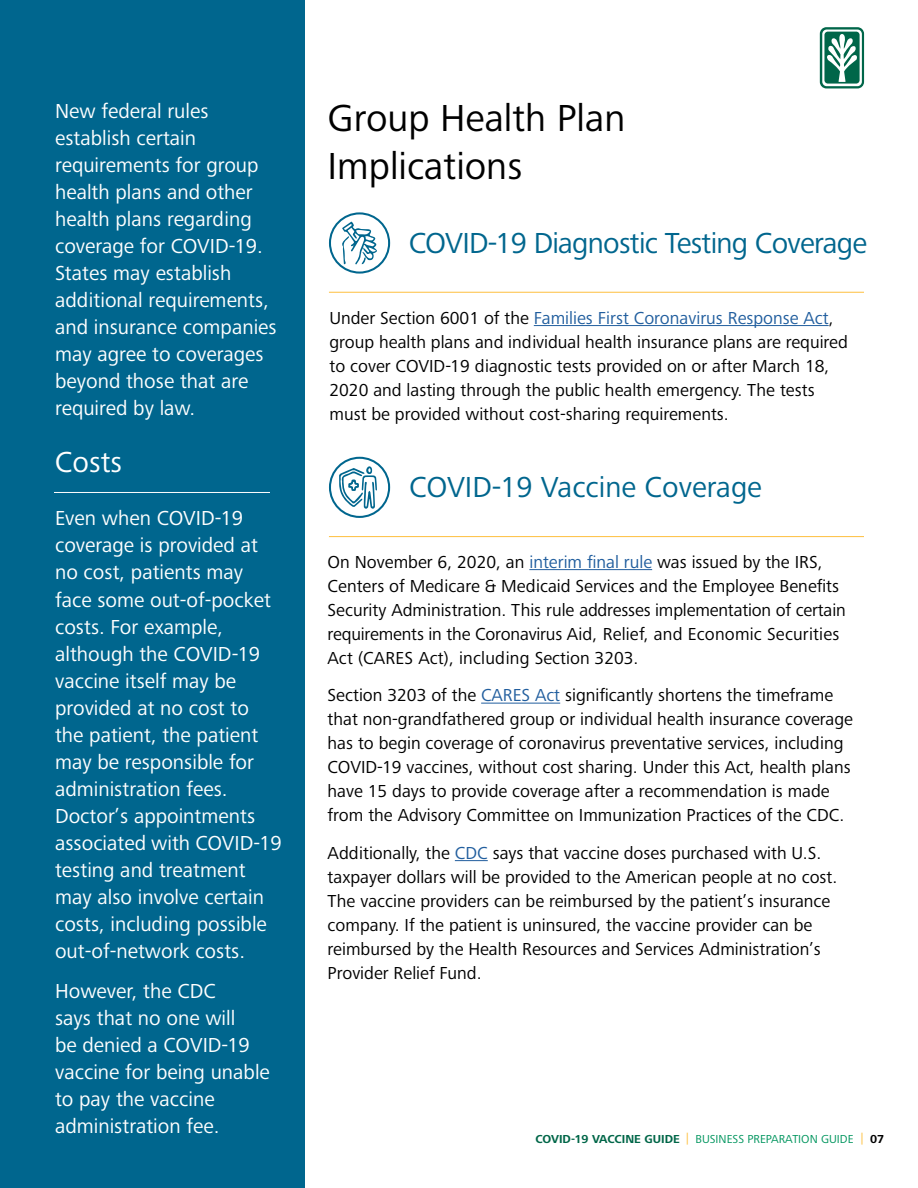
<style>
.page{position:relative;width:918px;height:1188px;background:#fff}
.page>*{position:absolute;margin:0;border:0;box-sizing:border-box;transform-origin:0 0}
.t1{font:39px/48px "Frutiger Next Pro";color:#000}
.t2{font:30px "Frutiger Next Pro";letter-spacing:-.025em;color:#00668e}
.t3{font:30px "Frutiger Next Pro";color:#00668e}
.t4{font:30px "Frutiger Next Pro";color:#fff}
.t5{font:21px/27px "Frutiger Next Pro";color:#fff}
.t6{font:18px/24px "Frutiger Next Pro";color:#000}
.t7{font:12px "Frutiger Next Pro";color:#00955e}
.s1{color:#215e9e}
.s2{font-weight:700;color:#006648}
.s3{color:#febf3e}
.s4{font-weight:700;color:#000}
</style>
<div class="page">
<div style="left:0;top:0;width:305px;height:1188px;background:#00668e"></div>
<svg style="left:820px;top:27px;width:44px;height:61px"></svg>
<hr style="left:534px;top:325px;width:295px;height:1px;background:#215e9e">
<hr style="left:529px;top:569px;width:123px;height:1px;background:#215e9e">
<hr style="left:481px;top:703px;width:79px;height:1px;background:#215e9e">
<hr style="left:455px;top:860px;width:33px;height:1px;background:#215e9e">
<div style="left:329px;top:457px;width:61px;height:61px;border:2px solid #00668e;border-radius:50%"></div>
<hr style="left:329px;top:536px;width:535px;height:1px;background:#febf3e">
<svg style="left:339px;top:466px;width:38px;height:43px"></svg>
<hr style="left:329px;top:292px;width:535px;height:1px;background:#febf3e">
<div style="left:329px;top:212px;width:61px;height:62px;border:2px solid #00668e;border-radius:50%"></div>
<svg style="left:342px;top:222px;width:35px;height:42px"></svg>
<hr style="left:54px;top:492px;width:216px;height:1px;background:#fff">
<p class="t5" style="left:55px;top:97px;width:223px">New federal rules establish certain requirements for group health plans and other health plans regarding coverage for COVID-19.<br>States may establish additional requirements, and insurance companies may agree to coverages beyond those that are required by law.</p>
<h1 class="t1" style="left:328px;top:94px;width:299px">Group Health Plan<br>Implications</h1>
<h2 class="t2" style="left:409px;top:226px;width:460px">COVID-19 Diagnostic Testing Coverage</h2>
<p class="t6" style="left:329px;top:306px;width:520px">Under Section 6001 of the <span class="s1">Families First Coronavirus Response Act</span>, group health plans and individual health insurance plans are required to cover COVID-19 diagnostic tests provided on or after March 18, 2020 and lasting through the public health emergency. The tests must be provided without cost-sharing requirements.</p>
<h2 class="t4" style="left:55px;top:445px;width:69px">Costs</h2>
<p class="t5" style="left:55px;top:505px;width:228px">Even when COVID-19 coverage is provided at no cost, patients may face some out-of-pocket costs. For example, although the COVID-19 vaccine itself may be provided at no cost to the patient, the patient may be responsible for administration fees.<br>Doctor’s appointments associated with COVID-19 testing and treatment may also involve certain costs, including possible out-of-network costs.</p>
<p class="t5" style="left:55px;top:978px;width:216px">However, the CDC<br>says that no one will<br>be denied a COVID-19 vaccine for being unable to pay the vaccine administration fee.</p>
<h2 class="t3" style="left:409px;top:470px;width:355px">COVID-19 Vaccine Coverage</h2>
<p class="t6" style="left:328px;top:550px;width:520px">On November 6, 2020, an <span class="s1">interim final rule</span> was issued by the IRS, Centers of Medicare &amp; Medicaid Services and the Employee Benefits Security Administration. This rule addresses implementation of certain requirements in the Coronavirus Aid, Relief, and Economic Securities Act (CARES Act), including Section 3203.</p>
<p class="t6" style="left:328px;top:683px;width:527px">Section 3203 of the <span class="s1">CARES Act</span> significantly shortens the timeframe that non-grandfathered group or individual health insurance coverage has to begin coverage of coronavirus preventative services, including COVID-19 vaccines, without cost sharing. Under this Act, health plans have 15 days to provide coverage after a recommendation is made from the Advisory Committee on Immunization Practices of the CDC.</p>
<p class="t6" style="left:328px;top:841px;width:511px">Additionally, the <span class="s1">CDC</span> says that vaccine doses purchased with U.S. taxpayer dollars will be provided to the American people at no cost.<br>The vaccine providers can be reimbursed by the patient’s insurance company. If the patient is uninsured, the vaccine provider can be reimbursed by the Health Resources and Services Administration’s Provider Relief Fund.</p>
<p class="t7" style="left:535px;top:1132px;width:350px"><span class="s2">COVID-19 VACCINE GUIDE</span> <span class="s3">|</span> BUSINESS PREPARATION GUIDE <span class="s3">|</span> <span class="s4">07</span></p>
</div>
